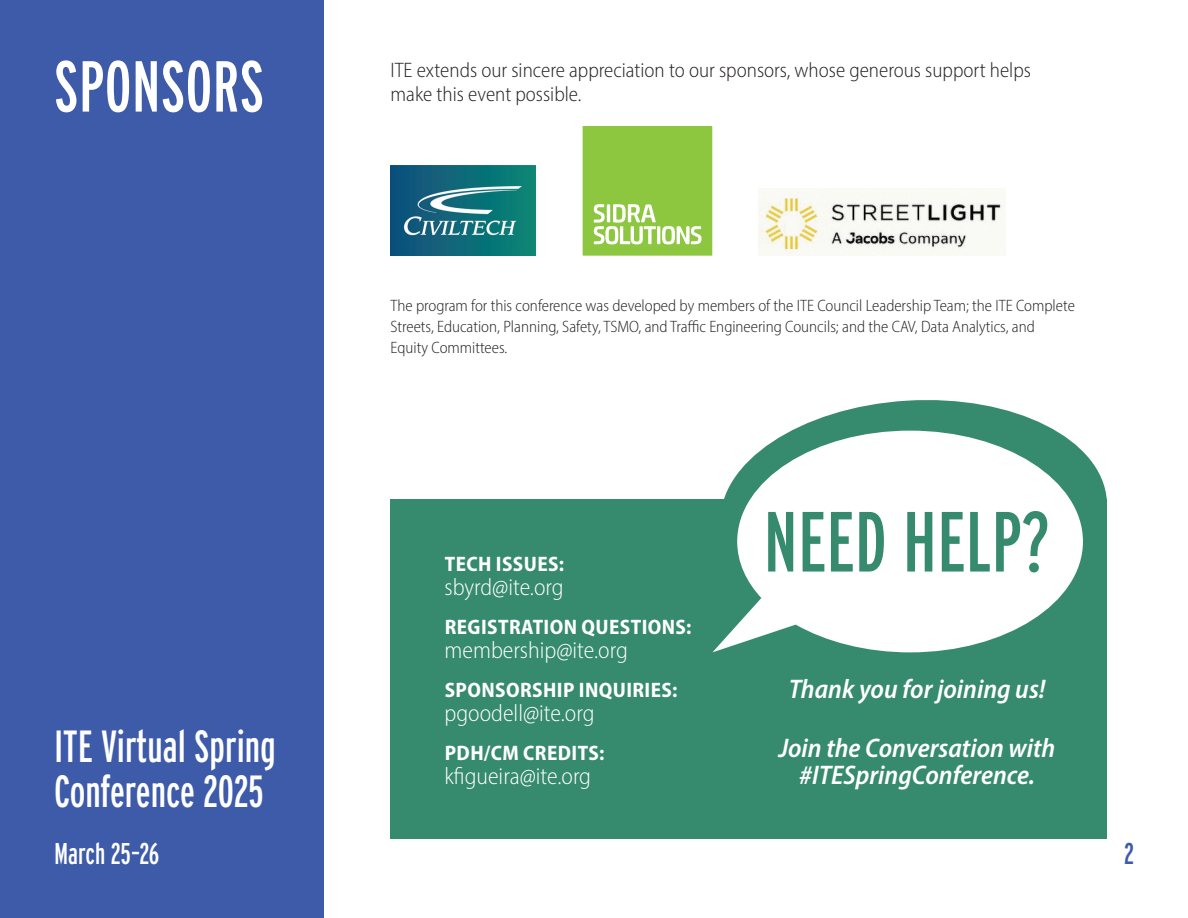
<style>
.page{position:relative;width:1188px;height:918px;background:#fff}
.page>*{position:absolute;margin:0;border:0;box-sizing:border-box;transform-origin:0 0}
.t1{font:extra-condensed 85.2px "Interstate";color:#368a6e}
.t2{font:extra-condensed 72px "Interstate";color:#fff}
.t3{font:extra-condensed 45px/45px "Interstate";color:#fff}
.t4{font:extra-condensed 30px "Interstate";letter-spacing:-.005em;color:#fff}
.t5{font:extra-condensed 30px "Interstate";color:#3d5ba9}
.t6{font:italic 600 semi-condensed 27px/58.5px "Myriad Pro";color:#fff;text-align:center}
.t7{font:300 semi-condensed 24px "Myriad Pro";color:#fff}
.t8{font:300 semi-condensed 21px/24px "Myriad Pro";color:#231f20}
.t9{font:700 semi-condensed 21px "Myriad Pro";letter-spacing:.02em;color:#fff}
.t10{font:300 semi-condensed 16.5px/21px "Myriad Pro";color:#231f20}
</style>
<div class="page">
<div style="left:0;top:0;width:324px;height:918px;background:#3d5ba9"></div>
<div style="left:583px;top:126px;width:129px;height:130px;background:#8dc63f"></div>
<svg style="left:594px;top:204px;width:108px;height:40px"></svg>
<img style="left:391px;top:165px;width:145px;height:91px">
<img style="left:759px;top:189px;width:246px;height:67px">
<div style="left:391px;top:499px;width:716px;height:339px;background:#368a6e"></div>
<svg style="left:791px;top:400px;width:316px;height:99px;fill:#368a6e"></svg>
<svg style="left:713px;top:431px;width:370px;height:221px;fill:#fff"></svg>
<h2 class="t2" style="left:54px;top:42px;width:212px">SPONSORS</h2>
<p class="t8" style="left:391px;top:58px;width:642px">ITE extends our sincere appreciation to our sponsors, whose generous support helps make this event possible.</p>
<p class="t10" style="left:391px;top:295px;width:686px">The program for this conference was developed by members of the ITE Council Leadership Team; the ITE Complete<br>Streets, Education, Planning, Safety, TSMO, and Traffic Engineering Councils; and the CAV, Data Analytics, and<br>Equity Committees.</p>
<h1 class="t1" style="left:764px;top:490px;width:287px">NEED HELP?</h1>
<p class="t9" style="left:445px;top:550px;width:121px">TECH ISSUES:</p>
<h3 class="t7" style="left:445px;top:573px;width:120px">sbyrd@ite.org</h3>
<p class="t9" style="left:445px;top:613px;width:248px">REGISTRATION QUESTIONS:</p>
<h3 class="t7" style="left:445px;top:636px;width:185px">membership@ite.org</h3>
<p class="t9" style="left:445px;top:676px;width:234px">SPONSORSHIP INQUIRIES:</p>
<h3 class="t7" style="left:445px;top:699px;width:151px">pgoodell@ite.org</h3>
<p class="t9" style="left:445px;top:739px;width:161px">PDH/CM CREDITS:</p>
<h3 class="t7" style="left:445px;top:762px;width:148px">kfigueira@ite.org</h3>
<h3 class="t6" style="left:779px;top:659px;width:278px">Thank you for joining us!<br>Join the Conversation with</h3>
<h3 class="t6" style="left:799px;top:745px;width:237px">#ITESpringConference.</h3>
<h3 class="t3" style="left:54px;top:723px;width:223px">ITE Virtual Spring<br>Conference 2025</h3>
<h3 class="t4" style="left:54px;top:835px;width:107px">March 25–26</h3>
<h3 class="t5" style="left:1124px;top:835px;width:11px">2</h3>
</div>
